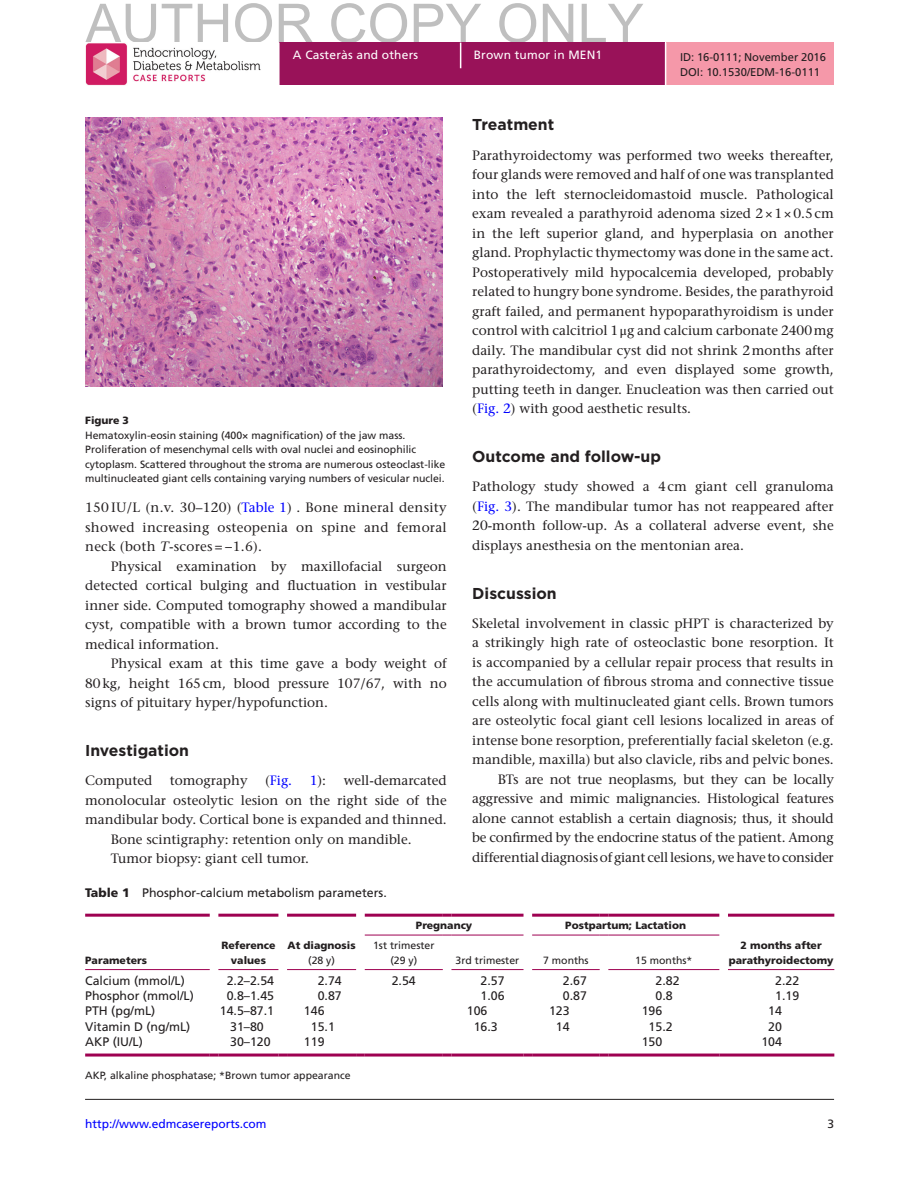
<style>
.page{position:relative;width:919px;height:1187px;background:#fff}
.page>*{position:absolute;margin:0;border:0;box-sizing:border-box;transform-origin:0 0}
.t1{font:54px "Arial";color:#bfbfbf}
.t2{font:700 15.75px "Gotham";color:#231f20}
.TXT{font:500 13.5px/19.5px "Stone Serif Std";color:#231f20;text-align:justify}
.TXI{font:500 13.5px/19.5px "Stone Serif Std";color:#231f20;text-align:justify}
.TXT-2{font:500 13.5px "Stone Serif Std";color:#00f}
.TB{font:12.3px "Frutiger LT Std";color:#231f20}
.TC{font:12.3px "Frutiger LT Std";color:#231f20}
.t3{font:12px "Frutiger LT Std";color:#00f}
.Author_Name{font:12px "Frutiger LT Std";letter-spacing:.015em;color:#fff}
.Chapter_Title{font:12px "Frutiger LT Std";letter-spacing:.015em;color:#fff}
.t4{font:12px "Frutiger LT Std";color:#231f20}
.t5{font:11.25px "Frutiger LT Std";color:#231f20}
.FC{font:10.5px/14.7px "Frutiger LT Std";color:#231f20}
.TCH{font:900 10.5px/14.7px "Frutiger LT Std";color:#231f20;text-align:center}
.TCH-2{font:10.5px/14.7px "Frutiger LT Std";color:#231f20;text-align:center}
.TFN{font:10.5px "Frutiger LT Std";color:#231f20}
.FC_head{font:900 10.5px "Frutiger LT Std";color:#231f20}
.s1{color:#00f}
.s2{font-style:italic}
.s3{color:#231f20}
.s4{font-weight:900}
.s5{font-family:"STIX General";font-weight:400}
.s6{font-weight:400}
</style>
<div class="page">
<div style="left:279px;top:43px;width:385px;height:42px;background:#991259"></div>
<div style="left:666px;top:43px;width:167px;height:42px;background:#f598a9"></div>
<svg style="left:460px;top:43px;width:1px;height:25px"></svg>
<img style="left:85px;top:43px;width:176px;height:42px">
<hr style="left:85px;top:1098px;width:749px;height:1px;background:#231f20">
<img style="left:85px;top:118px;width:357px;height:269px">
<hr style="left:365px;top:969px;width:78px;height:1px;background:#9e0151">
<hr style="left:451px;top:969px;width:72px;height:1px;background:#9e0151">
<hr style="left:532px;top:969px;width:67px;height:1px;background:#9e0151">
<hr style="left:608px;top:969px;width:111px;height:1px;background:#9e0151">
<hr style="left:85px;top:969px;width:125px;height:1px;background:#9e0151">
<hr style="left:218px;top:969px;width:60px;height:1px;background:#9e0151">
<hr style="left:287px;top:969px;width:69px;height:1px;background:#9e0151">
<svg style="left:85px;top:913px;width:749px;height:23px"></svg>
<hr style="left:728px;top:913px;width:106px;height:3px;background:#9e0151">
<hr style="left:728px;top:969px;width:106px;height:1px;background:#9e0151">
<hr style="left:85px;top:1053px;width:125px;height:3px;background:#9e0151">
<svg style="left:210px;top:1053px;width:8px;height:3px"></svg>
<hr style="left:218px;top:1053px;width:60px;height:3px;background:#9e0151">
<svg style="left:278px;top:1053px;width:9px;height:3px"></svg>
<hr style="left:287px;top:1053px;width:69px;height:3px;background:#9e0151">
<svg style="left:356px;top:1053px;width:9px;height:3px"></svg>
<hr style="left:365px;top:1053px;width:78px;height:3px;background:#9e0151">
<svg style="left:443px;top:1053px;width:8px;height:3px"></svg>
<hr style="left:451px;top:1053px;width:72px;height:3px;background:#9e0151">
<svg style="left:523px;top:1053px;width:9px;height:3px"></svg>
<hr style="left:532px;top:1053px;width:67px;height:3px;background:#9e0151">
<svg style="left:599px;top:1053px;width:9px;height:3px"></svg>
<hr style="left:608px;top:1053px;width:111px;height:3px;background:#9e0151">
<svg style="left:719px;top:1053px;width:9px;height:3px"></svg>
<hr style="left:728px;top:1053px;width:106px;height:3px;background:#9e0151">
<h1 class="t1" style="left:85px;top:-12px;width:560px">AUTHOR COPY ONLY</h1>
<p class="Author_Name" style="left:293px;top:48px;width:127px">A Casteràs and others</p>
<p class="t5" style="left:680px;top:51px;width:147px">ID: 16-0111; November 2016</p>
<p class="t5" style="left:680px;top:65px;width:142px">DOI: 10.1530/EDM-16-0111</p>
<p class="Chapter_Title" style="left:473px;top:48px;width:130px">Brown tumor in MEN1</p>
<p class="FC_head" style="left:85px;top:414px;width:45px">Figure 3</p>
<p class="FC" style="left:85px;top:427px;width:361px">Hematoxylin-eosin staining (400× magnification) of the jaw mass.<br>Proliferation of mesenchymal cells with oval nuclei and eosinophilic cytoplasm. Scattered throughout the stroma are numerous osteoclast-like multinucleated giant cells containing varying numbers of vesicular nuclei.</p>
<p class="TXI" style="left:85px;top:498px;width:363px">150 IU/L (n.v. 30–120) (<span class="s1">Table 1</span>) . Bone mineral density showed increasing osteopenia on spine and femoral neck (both <span class="s2">T</span>-scores = −1.6).</p>
<p class="TXI" style="left:85px;top:556px;width:363px;text-indent:26px">Physical examination by maxillofacial surgeon detected cortical bulging and fluctuation in vestibular inner side. Computed tomography showed a mandibular cyst, compatible with a brown tumor according to the medical information.</p>
<p class="TXI" style="left:85px;top:654px;width:363px;text-indent:26px">Physical exam at this time gave a body weight of 80kg, height 165cm, blood pressure 107/67, with no signs of pituitary hyper/hypofunction.</p>
<h1 class="t2" style="left:85px;top:740px;width:105px">Investigation</h1>
<p class="TXT" style="left:85px;top:771px;width:69px">Computed</p>
<p class="TXT" style="left:170px;top:771px;width:79px">tomography</p>
<p class="TXT-2" style="left:265px;top:772px;width:29px"><span class="s3">(</span>Fig.</p>
<p class="TXT" style="left:310px;top:771px;width:18px"><span class="s1">1</span>):</p>
<p class="TXT" style="left:85px;top:771px;width:363px;text-indent:258px">well-demarcated monolocular osteolytic lesion on the right side of the mandibular body. Cortical bone is expanded and thinned.</p>
<p class="TXI" style="left:111px;top:829px;width:302px">Bone scintigraphy: retention only on mandible.</p>
<p class="TXI" style="left:111px;top:849px;width:200px">Tumor biopsy: giant cell tumor.</p>
<p class="TC" style="left:85px;top:885px;width:303px"><span class="s4">Table 1</span> Phosphor-calcium metabolism parameters.</p>
<h1 class="t2" style="left:472px;top:114px;width:84px">Treatment</h1>
<p class="TXT" style="left:472px;top:145px;width:363px">Parathyroidectomy was performed two weeks thereafter, four glands were removed and half of one was transplanted into the left sternocleidomastoid muscle. Pathological exam revealed a parathyroid adenoma sized 2×1×0.5cm in the left superior gland, and hyperplasia on another gland. Prophylactic thymectomy was done in the same act.<br>Postoperatively mild hypocalcemia developed, probably related to hungry bone syndrome. Besides, the parathyroid graft failed, and permanent hypoparathyroidism is under control with calcitriol 1<span class="s5">μ</span>g and calcium carbonate 2400mg daily. The mandibular cyst did not shrink 2months after parathyroidectomy, and even displayed some growth, putting teeth in danger. Enucleation was then carried out (<span class="s1">Fig. 2</span>) with good aesthetic results.</p>
<h1 class="t2" style="left:472px;top:446px;width:190px">Outcome and follow-up</h1>
<p class="TXT" style="left:472px;top:477px;width:363px">Pathology study showed a 4cm giant cell granuloma (<span class="s1">Fig. 3</span>). The mandibular tumor has not reappeared after 20-month follow-up. As a collateral adverse event, she displays anesthesia on the mentonian area.</p>
<h1 class="t2" style="left:472px;top:582px;width:86px">Discussion</h1>
<p class="TXT" style="left:472px;top:613px;width:363px">Skeletal involvement in classic pHPT is characterized by a strikingly high rate of osteoclastic bone resorption. It is accompanied by a cellular repair process that results in the accumulation of fibrous stroma and connective tissue cells along with multinucleated giant cells. Brown tumors are osteolytic focal giant cell lesions localized in areas of intense bone resorption, preferentially facial skeleton (e.g. mandible, maxilla) but also clavicle, ribs and pelvic bones.</p>
<p class="TXI" style="left:472px;top:769px;width:363px;text-indent:26px">BTs are not true neoplasms, but they can be locally aggressive and mimic malignancies. Histological features alone cannot establish a certain diagnosis; thus, it should be confirmed by the endocrine status of the patient. Among differential diagnosis of giant cell lesions, we have to consider</p>
<p class="TCH" style="left:85px;top:952px;width:63px">Parameters</p>
<p class="TCH" style="left:221px;top:937px;width:56px">Reference values</p>
<p class="TCH" style="left:287px;top:937px;width:70px">At diagnosis <span class="s6">(28 y)</span></p>
<p class="TCH" style="left:416px;top:917px;width:58px">Pregnancy</p>
<p class="TCH" style="left:565px;top:917px;width:122px">Postpartum; Lactation</p>
<p class="TCH-2" style="left:373px;top:937px;width:63px">1st trimester (29 y)</p>
<p class="TCH-2" style="left:455px;top:952px;width:65px">3rd trimester</p>
<p class="TCH-2" style="left:543px;top:952px;width:47px">7 months</p>
<p class="TCH-2" style="left:635px;top:952px;width:59px">15 months*</p>
<p class="TCH" style="left:728px;top:937px;width:106px">2 months after parathyroidectomy</p>
<p class="TB" style="left:85px;top:973px;width:101px">Calcium (mmol/L)</p>
<p class="TB" style="left:227px;top:973px;width:49px">2.2–2.54</p>
<p class="TB" style="left:318px;top:973px;width:26px">2.74</p>
<p class="TB" style="left:392px;top:973px;width:26px">2.54</p>
<p class="TB" style="left:480px;top:973px;width:26px">2.57</p>
<p class="TB" style="left:562px;top:973px;width:26px">2.67</p>
<p class="TB" style="left:655px;top:973px;width:26px">2.82</p>
<p class="TB" style="left:775px;top:973px;width:26px">2.22</p>
<p class="TB" style="left:85px;top:988px;width:110px">Phosphor (mmol/L)</p>
<p class="TB" style="left:227px;top:988px;width:49px">0.8–1.45</p>
<p class="TB" style="left:318px;top:988px;width:26px">0.87</p>
<p class="TB" style="left:480px;top:988px;width:26px">1.06</p>
<p class="TB" style="left:562px;top:988px;width:26px">0.87</p>
<p class="TB" style="left:655px;top:988px;width:19px">0.8</p>
<p class="TB" style="left:775px;top:988px;width:26px">1.19</p>
<p class="TB" style="left:85px;top:1003px;width:72px">PTH (pg/mL)</p>
<p class="TB" style="left:220px;top:1003px;width:56px">14.5–87.1</p>
<p class="TB" style="left:304px;top:1003px;width:22px">146</p>
<p class="TB" style="left:467px;top:1003px;width:22px">106</p>
<p class="TB" style="left:549px;top:1003px;width:22px">123</p>
<p class="TB" style="left:641px;top:1003px;width:22px">196</p>
<p class="TB" style="left:768px;top:1003px;width:15px">14</p>
<p class="TB" style="left:85px;top:1019px;width:107px">Vitamin D (ng/mL)</p>
<p class="TB" style="left:230px;top:1019px;width:35px">31–80</p>
<p class="TB" style="left:311px;top:1019px;width:26px">15.1</p>
<p class="TB" style="left:473px;top:1019px;width:26px">16.3</p>
<p class="TB" style="left:556px;top:1019px;width:15px">14</p>
<p class="TB" style="left:648px;top:1019px;width:26px">15.2</p>
<p class="TB" style="left:768px;top:1019px;width:15px">20</p>
<p class="TB" style="left:85px;top:1034px;width:59px">AKP (IU/L)</p>
<p class="TB" style="left:230px;top:1034px;width:42px">30–120</p>
<p class="TB" style="left:304px;top:1034px;width:22px">119</p>
<p class="TB" style="left:641px;top:1034px;width:22px">150</p>
<p class="TB" style="left:761px;top:1034px;width:22px">104</p>
<p class="TFN" style="left:85px;top:1069px;width:267px">AKP, alkaline phosphatase; *Brown tumor appearance</p>
<p class="t3" style="left:85px;top:1116px;width:183px">http://www.edmcasereports.com</p>
<p class="t4" style="left:827px;top:1116px;width:8px">3</p>
</div>
